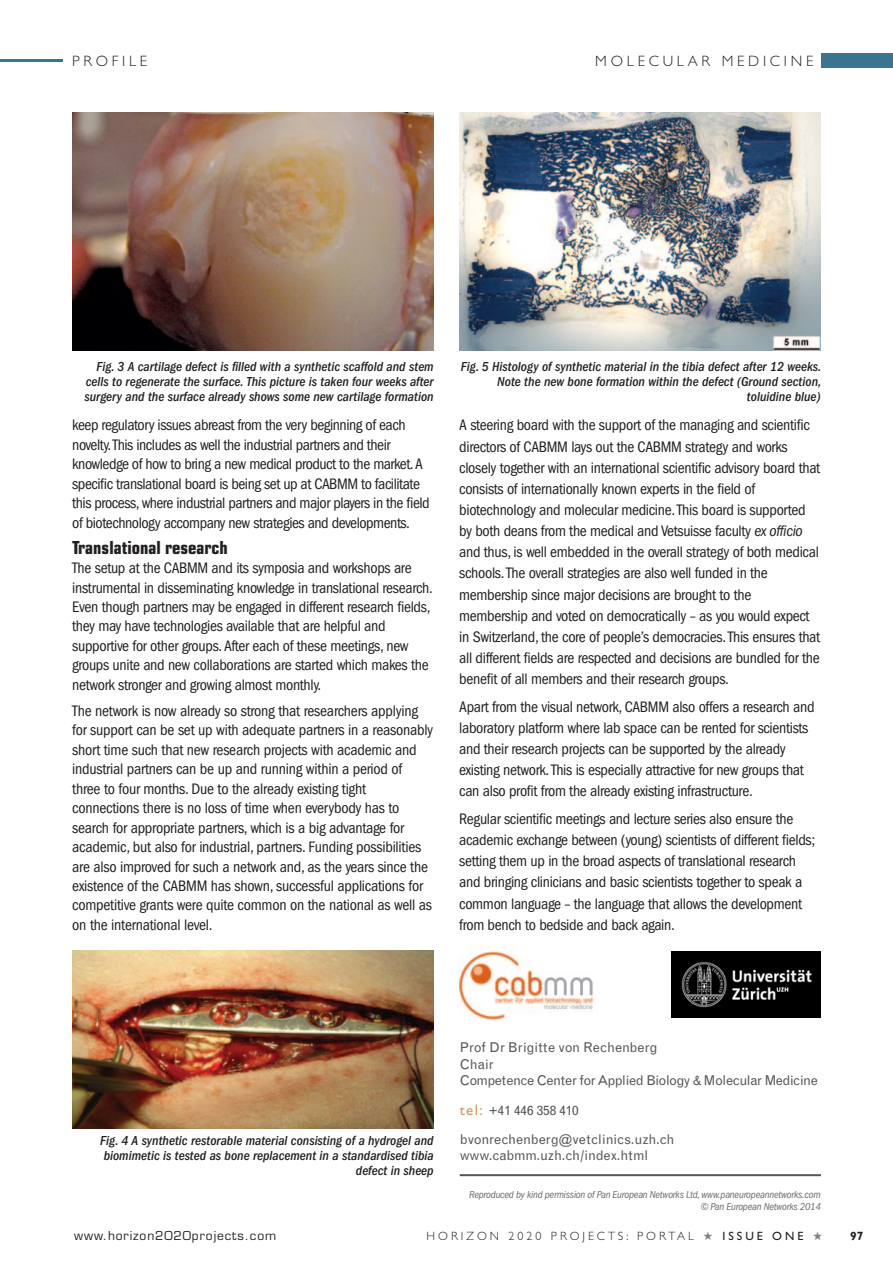
<style>
.page{position:relative;width:893px;height:1263px;background:#fff}
.page>*{position:absolute;margin:0;border:0;box-sizing:border-box;transform-origin:0 0}
.t1{font:700 condensed 18px "Eurostile LT Std";color:#231f20}
.t2{font:condensed 15.75px/19.5px "ITC Franklin Gothic Std";letter-spacing:-.02em;color:#231f20}
.t3{font:300 15px "Gill Sans Std";letter-spacing:.25em;color:#231f20}
.t4{font:italic 500 condensed 13.5px/15px "ITC Franklin Gothic Std";color:#231f20;text-align:right}
.t5{font:13.5px/16.5px "Grotesque MT Std";letter-spacing:-.015em;color:#57585a}
.t6{font:300 12px "Gill Sans Std";letter-spacing:.25em;color:#231f20}
.t7{font:12px "Eurostile LT Std";letter-spacing:.075em;color:#231f20}
.t8{font:700 12px "Gill Sans Std";color:#231f20}
.t9{font:italic condensed 10.5px/12px "ITC Franklin Gothic Std";letter-spacing:-.02em;color:#6c6d70;text-align:right}
.s1{font-style:italic}
.s2{font-family:"Gill Sans Std";font-size:15px;color:#e29158}
.s3{color:#808285}
.s4{font-weight:400}
</style>
<div class="page">
<div style="left:821px;top:53px;width:72px;height:15px;background:#3c738f"></div>
<hr style="left:0;top:60px;width:63px;height:2px;background:#3c738f">
<hr style="left:460px;top:1174px;width:361px;height:2px;background:#57585a">
<img style="left:72px;top:113px;width:362px;height:238px">
<img style="left:459px;top:113px;width:361px;height:238px">
<img style="left:73px;top:950px;width:361px;height:178px">
<img style="left:459px;top:950px;width:135px;height:70px">
<img style="left:671px;top:951px;width:150px;height:66px">
<p class="t3" style="left:72px;top:55px;width:76px">PROFILE</p>
<p class="t3" style="left:595px;top:56px;width:220px">MOLECULAR MEDICINE</p>
<p class="t4" style="left:85px;top:360px;width:351px;text-align:justify;text-indent:12px">Fig. 3 A cartilage defect is filled with a synthetic scaffold and stem cells to regenerate the surface. This picture is taken four weeks after surgery and the surface already shows some new cartilage formation</p>
<p class="t4" style="left:461px;top:360px;width:362px">Fig. 5 Histology of synthetic material in the tibia defect after 12 weeks.<br>Note the new bone formation within the defect (Ground section, toluidine blue)</p>
<p class="t2" style="left:72px;top:417px;width:359px">keep regulatory issues abreast from the very beginning of each novelty. This includes as well the industrial partners and their knowledge of how to bring a new medical product to the market. A specific translational board is being set up at CABMM to facilitate this process, where industrial partners and major players in the field of biotechnology accompany new strategies and developments.</p>
<p class="t1" style="left:72px;top:537px;width:157px">Translational research</p>
<p class="t2" style="left:72px;top:559px;width:362px">The setup at the CABMM and its symposia and workshops are instrumental in disseminating knowledge in translational research.<br>Even though partners may be engaged in different research fields, they may have technologies available that are helpful and supportive for other groups. After each of these meetings, new groups unite and new collaborations are started which makes the network stronger and growing almost monthly.</p>
<p class="t2" style="left:72px;top:702px;width:362px">The network is now already so strong that researchers applying for support can be set up with adequate partners in a reasonably short time such that new research projects with academic and industrial partners can be up and running within a period of three to four months. Due to the already existing tight connections there is no loss of time when everybody has to search for appropriate partners, which is a big advantage for academic, but also for industrial, partners. Funding possibilities are also improved for such a network and, as the years since the existence of the CABMM has shown, successful applications for competitive grants were quite common on the national as well as on the international level.</p>
<p class="t2" style="left:459px;top:416px;width:363px;line-height:21.1px">A steering board with the support of the managing and scientific directors of CABMM lays out the CABMM strategy and works closely together with an international scientific advisory board that consists of internationally known experts in the field of biotechnology and molecular medicine. This board is supported by both deans from the medical and Vetsuisse faculty <span class="s1">ex officio </span>and thus, is well embedded in the overall strategy of both medical schools. The overall strategies are also well funded in the membership since major decisions are brought to the membership and voted on democratically – as you would expect in Switzerland, the core of people’s democracies. This ensures that all different fields are respected and decisions are bundled for the benefit of all members and their research groups.</p>
<p class="t2" style="left:459px;top:697px;width:357px;line-height:21.1px">Apart from the visual network, CABMM also offers a research and laboratory platform where lab space can be rented for scientists and their research projects can be supported by the already existing network. This is especially attractive for new groups that can also profit from the already existing infrastructure.</p>
<p class="t2" style="left:459px;top:809px;width:357px;line-height:21.1px">Regular scientific meetings and lecture series also ensure the academic exchange between (young) scientists of different fields; setting them up in the broad aspects of translational research and bringing clinicians and basic scientists together to speak a common language – the language that allows the development from bench to bedside and back again.</p>
<p class="t4" style="left:100px;top:1134px;width:335px">Fig. 4 A synthetic restorable material consisting of a hydrogel and biomimetic is tested as bone replacement in a standardised tibia defect in sheep</p>
<p class="t5" style="left:460px;top:1041px;width:360px">Prof Dr Brigitte von Rechenberg<br>Chair<br>Competence Center for Applied Biology &amp; Molecular Medicine</p>
<p class="t5" style="left:460px;top:1097px;width:216px;line-height:29.2px"><span class="s2">tel:</span> +41 446 358 410 bvonrechenberg@vetclinics.uzh.ch</p>
<p class="t5" style="left:460px;top:1149px;width:190px">www.cabmm.uzh.ch/index.html</p>
<p class="t9" style="left:469px;top:1188px;width:353px">Reproduced by kind permission of Pan European Networks Ltd, www.paneuropeannetworks.com © Pan European Networks 2014</p>
<p class="t7" style="left:74px;top:1228px;width:203px">www.horizon2020projects.com</p>
<p class="t6" style="left:427px;top:1231px;width:397px">HORIZON 2020 PROJECTS: PORTAL <span class="s3">★</span> <span class="s4">ISSUE ONE</span> <span class="s3">★</span></p>
<p class="t8" style="left:850px;top:1231px;width:15px">97</p>
</div>
